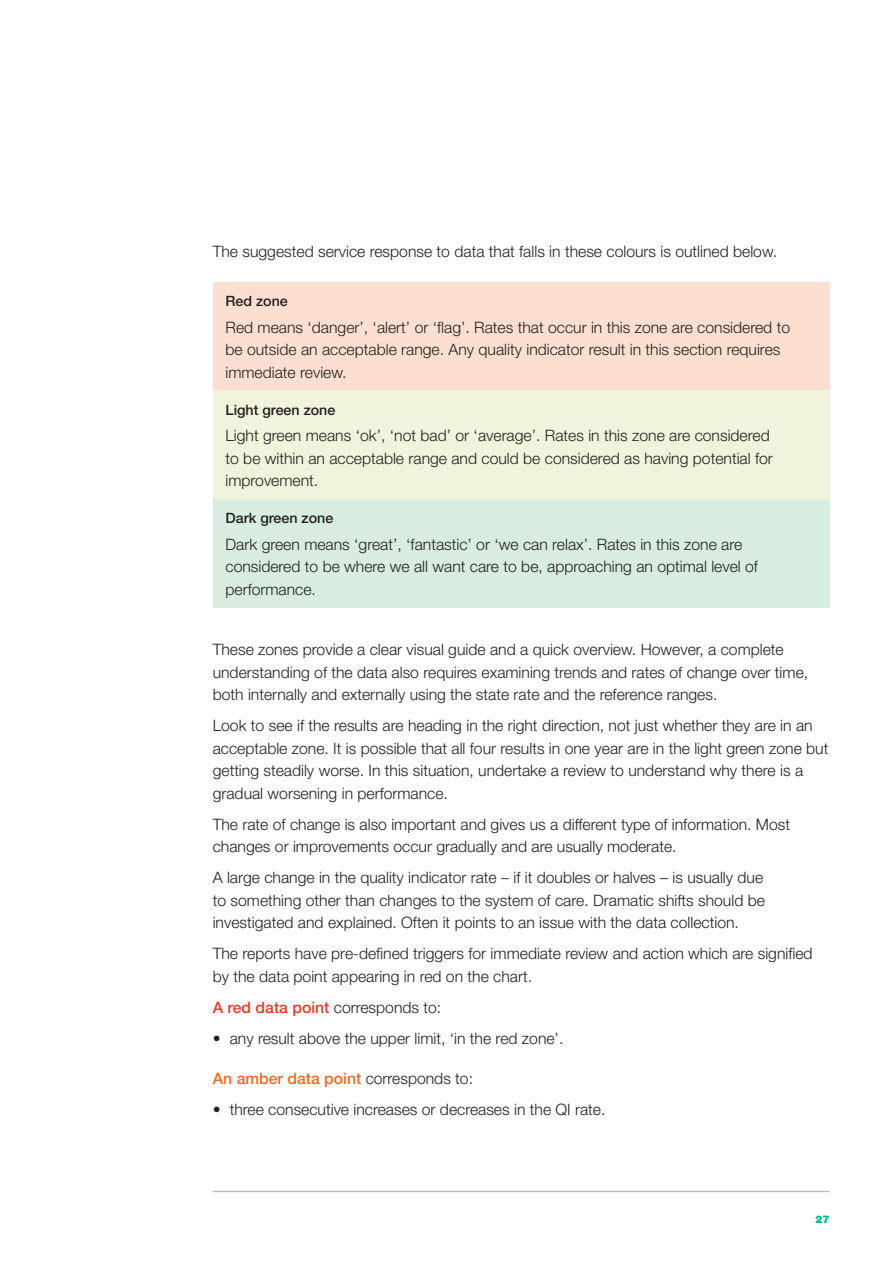
<style>
.page{position:relative;width:893px;height:1263px;background:#fff}
.page>*{position:absolute;margin:0;border:0;box-sizing:border-box;transform-origin:0 0}
.t1{font:300 15.75px/22.5px "Helvetica Neue LT";color:#231f20}
.t2{font:500 15.75px "Helvetica Neue LT";color:#f26722}
.t3{font:500 14.25px "Helvetica Neue LT";color:#231f20}
.t4{font:900 10.5px "Helvetica Neue LT";color:#00b296}
.s1{font-weight:500;color:#ef3829}
.s2{font-weight:300;color:#231f20}
</style>
<div class="page">
<hr style="left:213px;top:1191px;width:616px;height:1px;background:#bbbdc0">
<div style="left:213px;top:282px;width:616px;height:109px;background:#fddfd1"></div>
<div style="left:213px;top:391px;width:616px;height:108px;background:#f1f3dc"></div>
<div style="left:213px;top:499px;width:616px;height:108px;background:#d8ede0"></div>
<p class="t1" style="left:213px;top:242px;width:566px">The suggested service response to data that falls in these colours is outlined below.</p>
<p class="t3" style="left:225px;top:296px;width:64px">Red zone</p>
<p class="t1" style="left:225px;top:318px;width:566px">Red means ‘danger’, ‘alert’ or ‘flag’. Rates that occur in this zone are considered to be outside an acceptable range. Any quality indicator result in this section requires immediate review.</p>
<p class="t3" style="left:225px;top:404px;width:111px">Light green zone</p>
<p class="t1" style="left:225px;top:426px;width:549px">Light green means ‘ok’, ‘not bad’ or ‘average’. Rates in this zone are considered to be within an acceptable range and could be considered as having potential for improvement.</p>
<p class="t3" style="left:225px;top:513px;width:109px">Dark green zone</p>
<p class="t1" style="left:225px;top:535px;width:534px">Dark green means ‘great’, ‘fantastic’ or ‘we can relax’. Rates in this zone are considered to be where we all want care to be, approaching an optimal level of performance.</p>
<p class="t1" style="left:213px;top:641px;width:597px">These zones provide a clear visual guide and a quick overview. However, a complete understanding of the data also requires examining trends and rates of change over time, both internally and externally using the state rate and the reference ranges.</p>
<p class="t1" style="left:213px;top:717px;width:617px">Look to see if the results are heading in the right direction, not just whether they are in an acceptable zone. It is possible that all four results in one year are in the light green zone but getting steadily worse. In this situation, undertake a review to understand why there is a gradual worsening in performance.</p>
<p class="t1" style="left:213px;top:815px;width:579px">The rate of change is also important and gives us a different type of information. Most changes or improvements occur gradually and are usually moderate.</p>
<p class="t1" style="left:213px;top:869px;width:553px;text-align:justify">A large change in the quality indicator rate – if it doubles or halves – is usually due to something other than changes to the system of care. Dramatic shifts should be investigated and explained. Often it points to an issue with the data collection.</p>
<p class="t1" style="left:213px;top:945px;width:601px">The reports have pre-defined triggers for immediate review and action which are signified by the data point appearing in red on the chart.</p>
<p class="t1" style="left:213px;top:998px;width:230px"><span class="s1">A red data point</span> corresponds to:</p>
<p class="t1" style="left:213px;top:1029px;width:352px">• any result above the upper limit, ‘in the red zone’.</p>
<p class="t2" style="left:213px;top:1072px;width:262px">An amber data point <span class="s2">corresponds to:</span></p>
<p class="t1" style="left:213px;top:1100px;width:394px">• three consecutive increases or decreases in the QI rate.</p>
<p class="t4" style="left:815px;top:1215px;width:16px">27</p>
</div>
